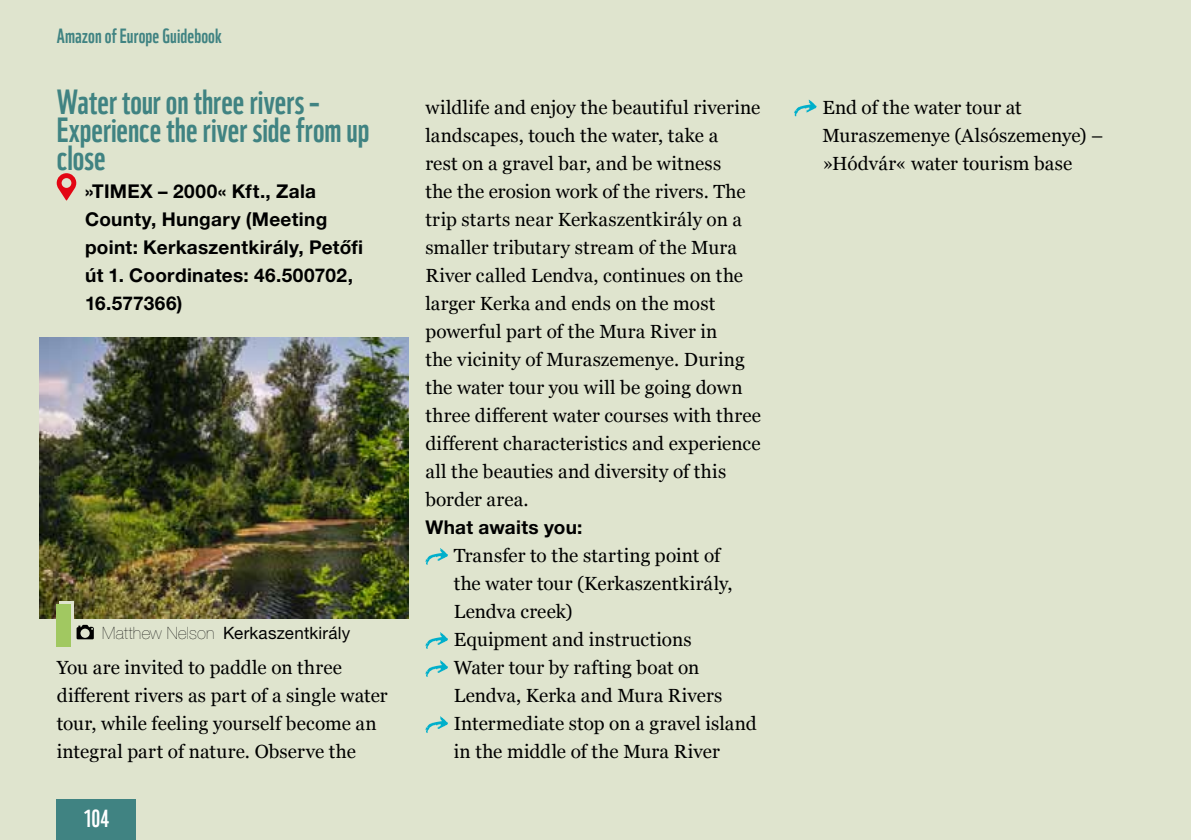
<style>
.page{position:relative;width:1191px;height:840px;background:#fff}
.page>*{position:absolute;margin:0;border:0;box-sizing:border-box;transform-origin:0 0}
.t1{font:34px/28px "WWF";color:#408382}
.t2{font:24px "WWF";color:#fff}
.t3{font:20px "WWF";letter-spacing:.005em;color:#408382}
.t4{font:19px/28px "Georgia";letter-spacing:.005em;color:#000}
.t5{font:700 19px/28px "Helvetica Neue LT Pro";letter-spacing:.015em;color:#000}
.t6{font:17px "Helvetica Neue LT Pro";letter-spacing:.015em;color:#000}
.s1{font-weight:200}
</style>
<div class="page">
<div style="left:0;top:0;width:1190px;height:839px;background:#dfe4ce"></div>
<svg style="left:57px;top:173px;width:19px;height:27px"></svg>
<svg style="left:425px;top:548px;width:23px;height:16px"></svg>
<svg style="left:425px;top:632px;width:23px;height:16px"></svg>
<svg style="left:425px;top:660px;width:23px;height:16px"></svg>
<svg style="left:425px;top:716px;width:23px;height:16px"></svg>
<svg style="left:794px;top:100px;width:22px;height:16px"></svg>
<img style="left:40px;top:337px;width:368px;height:280px">
<div style="left:60px;top:601px;width:14px;height:42px;background:#dfe4ce"></div>
<svg style="left:77px;top:624px;width:17px;height:15px"></svg>
<div style="left:57px;top:603px;width:14px;height:42px;background:#a1c861"></div>
<div style="left:57px;top:798px;width:79px;height:41px;background:#408382"></div>
<p class="t3" style="left:57px;top:20px;width:166px">Amazon of Europe Guidebook</p>
<h1 class="t1" style="left:57px;top:84px;width:314px">Water tour on three rivers –<br>Experience the river side from up close</h1>
<p class="t5" style="left:85px;top:176px;width:280px">»TIMEX – 2000« Kft., Zala<br>County, Hungary (Meeting point: Kerkaszentkirály, Petőfi út 1. Coordinates: 46.500702,<br>16.577366)</p>
<p class="t6" style="left:102px;top:622px;width:249px"><span class="s1">Matthew Nelson</span> Kerkaszentkirály</p>
<p class="t4" style="left:57px;top:652px;width:332px">You are invited to paddle on three different rivers as part of a single water tour, while feeling yourself become an integral part of nature. Observe the</p>
<p class="t2" style="left:83px;top:799px;width:28px">104</p>
<p class="t4" style="left:425px;top:92px;width:337px">wildlife and enjoy the beautiful riverine landscapes, touch the water, take a<br>rest on a gravel bar, and be witness<br>the the erosion work of the rivers. The trip starts near Kerkaszentkirály on a smaller tributary stream of the Mura River called Lendva, continues on the larger Kerka and ends on the most powerful part of the Mura River in<br>the vicinity of Muraszemenye. During the water tour you will be going down three different water courses with three different characteristics and experience all the beauties and diversity of this border area.</p>
<p class="t5" style="left:425px;top:512px;width:159px">What awaits you:</p>
<p class="t4" style="left:454px;top:540px;width:305px">Transfer to the starting point of<br>the water tour (Kerkaszentkirály,<br>Lendva creek)<br>Equipment and instructions<br>Water tour by rafting boat on<br>Lendva, Kerka and Mura Rivers<br>Intermediate stop on a gravel island in the middle of the Mura River</p>
<p class="t4" style="left:822px;top:92px;width:283px">End of the water tour at<br>Muraszemenye (Alsószemenye) – »Hódvár« water tourism base</p>
</div>
